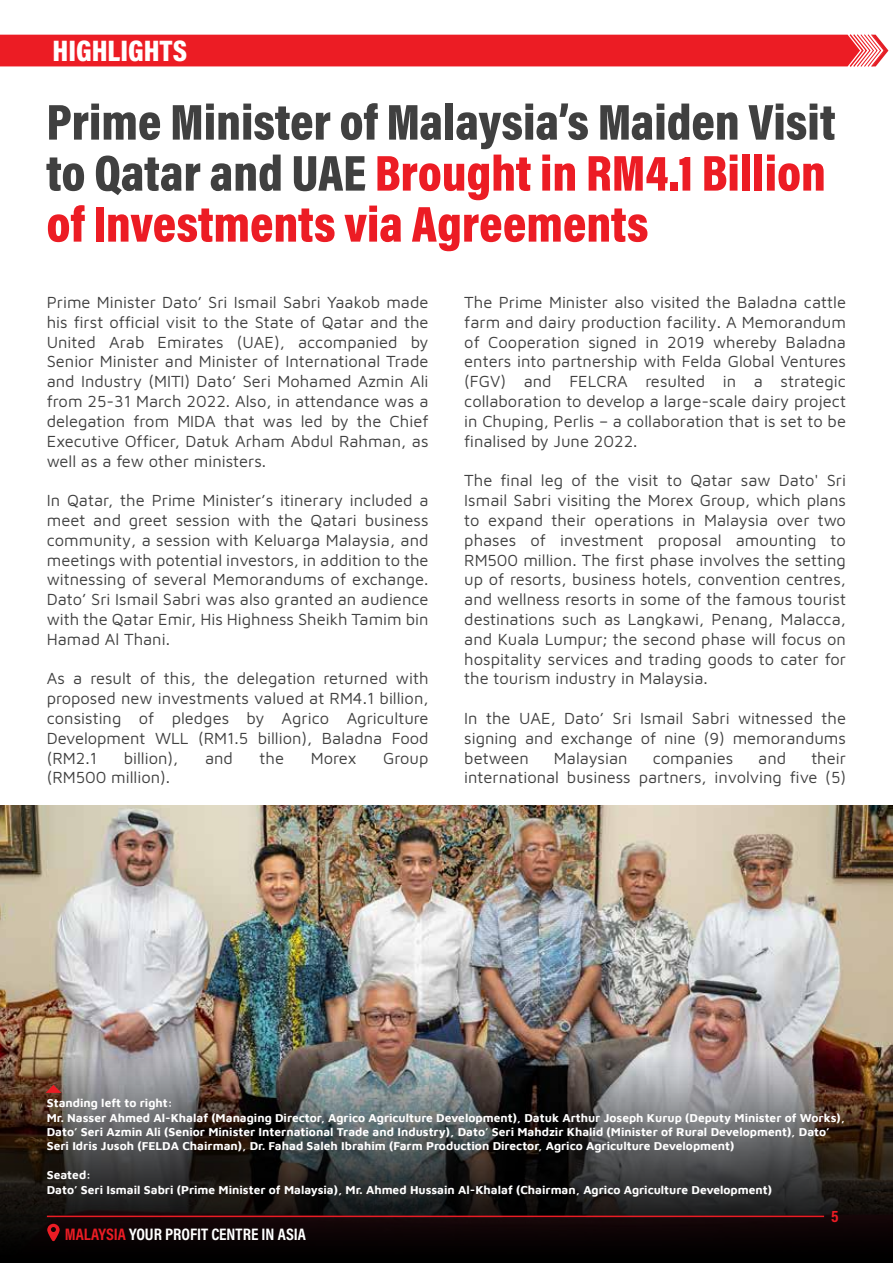
<style>
.page{position:relative;width:893px;height:1263px;background:#fff}
.page>*{position:absolute;margin:0;border:0;box-sizing:border-box;transform-origin:0 0}
.t1{font:900 51px/51px "Acumin Pro Cond";color:#404040}
.t2{font:900 30px "Acumin Pro Cond";color:#fff}
.t3{font:700 16.8px "Acumin Pro Cond";color:#fff}
.t4{font:700 16.8px "Acumin Pro Cond";color:#eb1c24}
.t5{font:16.5px/19.8px "Maven Pro";color:#404040;text-align:justify}
.t6{font:700 12px/14.4px "Maven Pro";color:#fff}
.s1{color:#ec1c24}
.s2{color:#eb1c24}
</style>
<div class="page">
<img style="left:0;top:805px;width:893px;height:249px">
<img style="left:0;top:1054px;width:893px;height:209px">
<svg style="left:0;top:34px;width:888px;height:33px;background:#ed2931"></svg>
<hr style="left:47px;top:1215px;width:777px;height:2px;background:#eb1c24">
<svg style="left:47px;top:1224px;width:13px;height:17px"></svg>
<svg style="left:46px;top:1085px;width:15px;height:8px"></svg>
<h2 class="t2" style="left:52px;top:31px;width:136px">HIGHLIGHTS</h2>
<h1 class="t1" style="left:46px;top:95px;width:790px">Prime Minister of Malaysia’s Maiden Visit to Qatar and UAE <span class="s1">Brought in RM4.1 Billion of Investments via Agreements</span></h1>
<p class="t5" style="left:47px;top:291px;width:383px">Prime Minister Dato’ Sri Ismail Sabri Yaakob made his first official visit to the State of Qatar and the United Arab Emirates (UAE), accompanied by Senior Minister and Minister of International Trade and Industry (MITI) Dato’ Seri Mohamed Azmin Ali from 25-31 March 2022. Also, in attendance was a delegation from MIDA that was led by the Chief Executive Officer, Datuk Arham Abdul Rahman, as well as a few other ministers.</p>
<p class="t5" style="left:47px;top:489px;width:383px">In Qatar, the Prime Minister’s itinerary included a meet and greet session with the Qatari business community, a session with Keluarga Malaysia, and meetings with potential investors, in addition to the witnessing of several Memorandums of exchange.<br>Dato’ Sri Ismail Sabri was also granted an audience with the Qatar Emir, His Highness Sheikh Tamim bin Hamad Al Thani.</p>
<p class="t5" style="left:47px;top:668px;width:383px">As a result of this, the delegation returned with proposed new investments valued at RM4.1 billion, consisting of pledges by Agrico Agriculture Development WLL (RM1.5 billion), Baladna Food (RM2.1</p>
<p class="t5" style="left:124px;top:747px;width:56px">billion),</p>
<p class="t5" style="left:205px;top:747px;width:29px">and</p>
<p class="t5" style="left:260px;top:747px;width:26px">the</p>
<p class="t5" style="left:311px;top:747px;width:47px">Morex</p>
<p class="t5" style="left:383px;top:747px;width:47px">Group</p>
<p class="t5" style="left:47px;top:767px;width:125px">(RM500 million).</p>
<p class="t5" style="left:464px;top:291px;width:383px">The Prime Minister also visited the Baladna cattle farm and dairy production facility. A Memorandum of Cooperation signed in 2019 whereby Baladna enters into partnership with Felda Global Ventures (FGV) and FELCRA resulted in a strategic collaboration to develop a large-scale dairy project in Chuping, Perlis – a collaboration that is set to be finalised by June 2022.</p>
<p class="t5" style="left:464px;top:470px;width:383px">The final leg of the visit to Qatar saw Dato' Sri Ismail Sabri visiting the Morex Group, which plans to expand their operations in Malaysia over two phases of investment proposal amounting to RM500 million. The first phase involves the setting up of resorts, business hotels, convention centres, and wellness resorts in some of the famous tourist destinations such as Langkawi, Penang, Malacca, and Kuala Lumpur; the second phase will focus on hospitality services and trading goods to cater for the tourism industry in Malaysia.</p>
<p class="t5" style="left:464px;top:707px;width:383px">In the UAE, Dato’ Sri Ismail Sabri witnessed the signing and exchange of nine (9) memorandums between</p>
<p class="t5" style="left:464px;top:747px;width:383px;text-align:right">their<br>international business partners, involving five (5)</p>
<p class="t5" style="left:554px;top:747px;width:75px">Malaysian</p>
<p class="t5" style="left:653px;top:747px;width:82px">companies</p>
<p class="t5" style="left:758px;top:747px;width:29px">and</p>
<p class="t6" style="left:47px;top:1095px;width:800px">Standing left to right:<br>Mr. Nasser Ahmed Al-Khalaf (Managing Director, Agrico Agriculture Development), Datuk Arthur Joseph Kurup (Deputy Minister of Works), Dato’ Seri Azmin Ali (Senior Minister International Trade and Industry), Dato’ Seri Mahdzir Khalid (Minister of Rural Development), Dato’ Seri Idris Jusoh (FELDA Chairman), Dr. Fahad Saleh Ibrahim (Farm Production Director, Agrico Agriculture Development)</p>
<p class="t6" style="left:47px;top:1167px;width:727px">Seated:<br>Dato’ Seri Ismail Sabri (Prime Minister of Malaysia), Mr. Ahmed Hussain Al-Khalaf (Chairman, Agrico Agriculture Development)</p>
<p class="t3" style="left:65px;top:1223px;width:243px"><span class="s2">MALAYSIA</span> YOUR PROFIT CENTRE IN ASIA</p>
<p class="t4" style="left:831px;top:1205px;width:9px">5</p>
</div>
